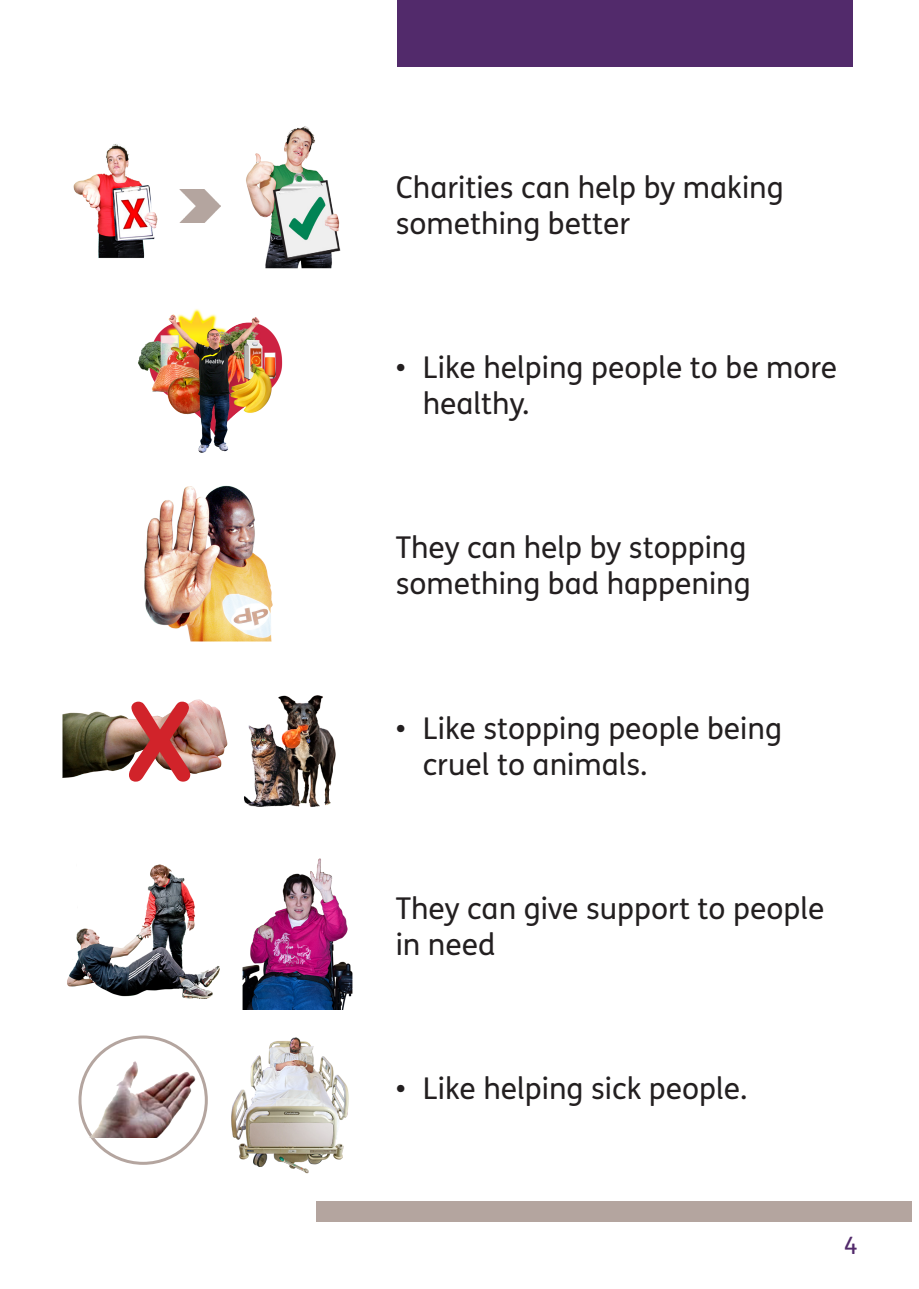
<style>
.page{position:relative;width:919px;height:1289px;background:#fff}
.page>*{position:absolute;margin:0;border:0;box-sizing:border-box;transform-origin:0 0}
.t1{font:108px "Arial Rounded MT Bold";color:#d1232a}
.t2{font:30px/36px "FS Me Pro";color:#231f20}
.t3{font:24px "FS Me Pro";color:#522a6b}
</style>
<div class="page">
<div style="left:316px;top:1201px;width:595px;height:21px;background:#b4a59f"></div>
<img style="left:244px;top:725px;width:5px;height:81px">
<div style="left:397px;top:0;width:455px;height:67px;background:#522a6b"></div>
<img style="left:246px;top:126px;width:95px;height:142px">
<img style="left:242px;top:858px;width:111px;height:151px">
<img style="left:67px;top:864px;width:153px;height:135px">
<img style="left:231px;top:1037px;width:118px;height:137px">
<div style="left:78px;top:1035px;width:130px;height:129px;border:3px solid #b4a59f;border-radius:50%"></div>
<img style="left:82px;top:1058px;width:118px;height:79px">
<img style="left:73px;top:144px;width:85px;height:114px">
<img style="left:179px;top:189px;width:41px;height:33px">
<img style="left:138px;top:309px;width:145px;height:144px">
<img style="left:144px;top:485px;width:129px;height:157px">
<img style="left:62px;top:699px;width:166px;height:79px">
<img style="left:249px;top:695px;width:87px;height:112px">
<h1 class="t1" style="left:127px;top:678px;width:67px">X</h1>
<p class="t2" style="left:395px;top:169px;width:389px">Charities can help by making something better</p>
<p class="t2" style="left:422px;top:349px;width:416px;text-indent:-27px">• Like helping people to be more healthy.</p>
<p class="t2" style="left:395px;top:529px;width:352px">They can help by stopping</p>
<p class="t2" style="left:395px;top:565px;width:356px">something bad happening</p>
<p class="t2" style="left:422px;top:709px;width:361px;text-indent:-27px">• Like stopping people being cruel to animals.</p>
<p class="t2" style="left:395px;top:889px;width:430px">They can give support to people in need</p>
<p class="t2" style="left:395px;top:1069px;width:353px">• Like helping sick people.</p>
<p class="t3" style="left:844px;top:1228px;width:15px">4</p>
</div>
